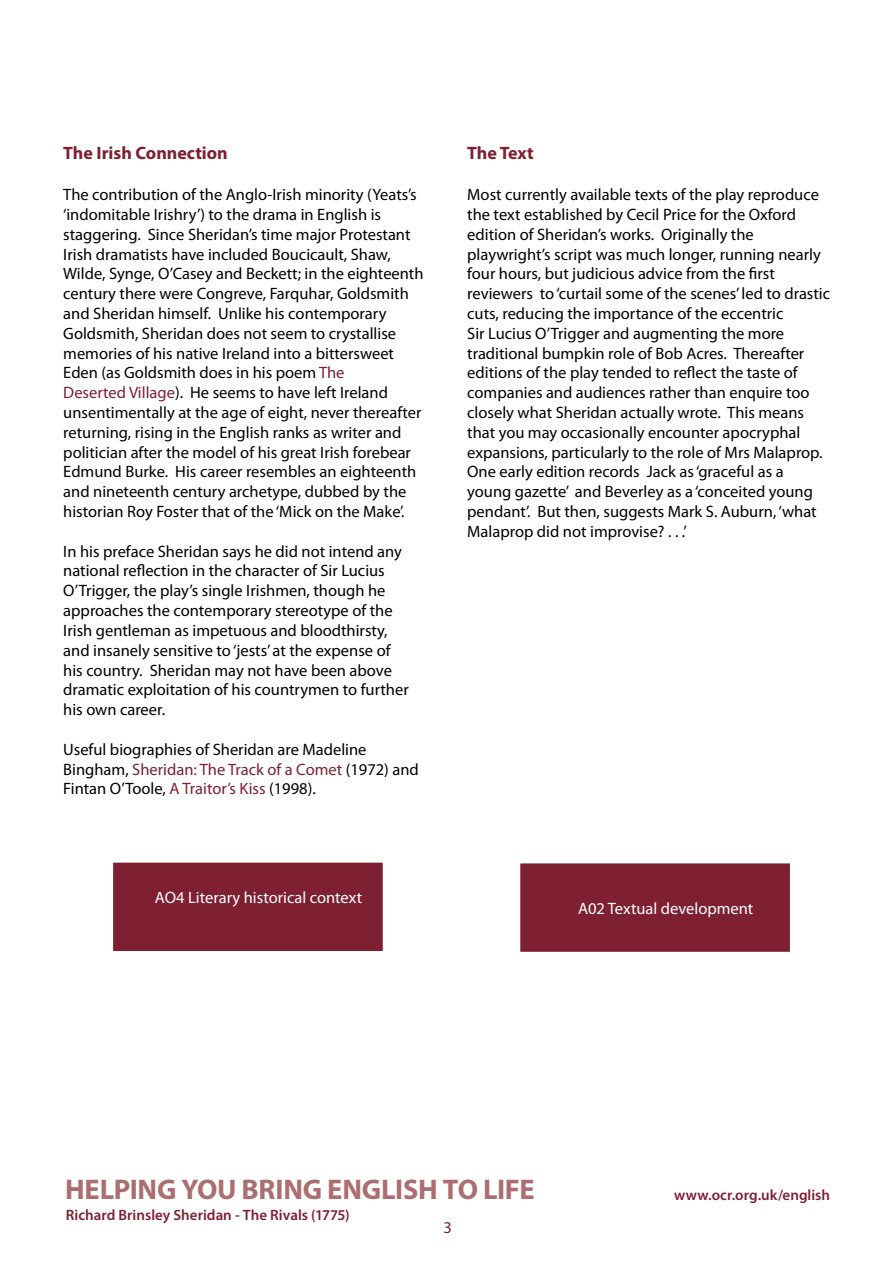
<style>
.page{position:relative;width:893px;height:1263px;background:#fff}
.page>*{position:absolute;margin:0;border:0;box-sizing:border-box;transform-origin:0 0}
.t1{font:700 28.5px "Myriad Pro";letter-spacing:-.005em;color:#ac6e70}
.t2{font:700 18px "Myriad Pro";color:#7e1f32}
.t3{font:16.5px/19.8px "Myriad Pro";color:#000}
.t4{font:16.5px "Myriad Pro";color:#fff}
.t5{font:16.5px "Myriad Pro";color:#7e1f32}
.t6{font:600 15px "Myriad Pro";color:#7e1f32}
.s1{color:#7e1f32}
</style>
<div class="page">
<div style="left:519px;top:863px;width:272px;height:89px;background:#7e1f32"></div>
<div style="left:519px;top:862px;width:272px;height:91px;border:2px solid #fff"></div>
<div style="left:112px;top:862px;width:271px;height:90px;background:#7e1f32"></div>
<div style="left:112px;top:861px;width:272px;height:91px;border:2px solid #fff"></div>
<p class="t2" style="left:63px;top:141px;width:166px">The Irish Connection</p>
<p class="t3" style="left:63px;top:185px;width:362px">The contribution of the Anglo-Irish minority (Yeats’s ‘indomitable Irishry’) to the drama in English is staggering. Since Sheridan’s time major Protestant Irish dramatists have included Boucicault, Shaw, Wilde, Synge, O’Casey and Beckett; in the eighteenth century there were Congreve, Farquhar, Goldsmith and Sheridan himself. Unlike his contemporary Goldsmith, Sheridan does not seem to crystallise memories of his native Ireland into a bittersweet Eden (as Goldsmith does in his poem <span class="s1">The<br>Deserted Village</span>). He seems to have left Ireland unsentimentally at the age of eight, never thereafter returning, rising in the English ranks as writer and politician after the model of his great Irish forebear Edmund Burke. His career resembles an eighteenth and nineteenth century archetype, dubbed by the historian Roy Foster that of the ‘Mick on the Make’.</p>
<p class="t3" style="left:63px;top:541px;width:347px">In his preface Sheridan says he did not intend any national reflection in the character of Sir Lucius O’Trigger, the play’s single Irishmen, though he approaches the contemporary stereotype of the Irish gentleman as impetuous and bloodthirsty, and insanely sensitive to ‘jests’ at the expense of his country. Sheridan may not have been above dramatic exploitation of his countrymen to further his own career.</p>
<p class="t3" style="left:63px;top:739px;width:357px">Useful biographies of Sheridan are Madeline<br>Bingham, <span class="s1">Sheridan: The Track of a Comet</span> (1972) and<br>Fintan O’Toole, <span class="s1">A Traitor’s Kiss</span> (1998).</p>
<p class="t4" style="left:155px;top:887px;width:209px">AO4 Literary historical context</p>
<p class="t2" style="left:467px;top:141px;width:68px">The Text</p>
<p class="t3" style="left:467px;top:185px;width:364px">Most currently available texts of the play reproduce the text established by Cecil Price for the Oxford edition of Sheridan’s works. Originally the playwright’s script was much longer, running nearly four hours, but judicious advice from the first reviewers to ‘curtail some of the scenes’ led to drastic cuts, reducing the importance of the eccentric<br>Sir Lucius O’Trigger and augmenting the more traditional bumpkin role of Bob Acres. Thereafter editions of the play tended to reflect the taste of companies and audiences rather than enquire too closely what Sheridan actually wrote. This means that you may occasionally encounter apocryphal expansions, particularly to the role of Mrs Malaprop.<br>One early edition records Jack as ‘graceful as a young gazette’ and Beverley as a ‘conceited young pendant’. But then, suggests Mark S. Auburn, ‘what Malaprop did not improvise? . . .’</p>
<p class="t4" style="left:578px;top:898px;width:177px">A02 Textual development</p>
<h1 class="t1" style="left:65px;top:1171px;width:81px">HELPING</h1>
<h1 class="t1" style="left:181px;top:1171px;width:355px">YOU Bring English to life</h1>
<p class="t6" style="left:674px;top:1185px;width:158px">www.ocr.org.uk/english</p>
<p class="t5" style="left:443px;top:1217px;width:10px">3</p>
<p class="t6" style="left:66px;top:1206px;width:285px">Richard Brinsley Sheridan - The Rivals (1775)</p>
</div>
